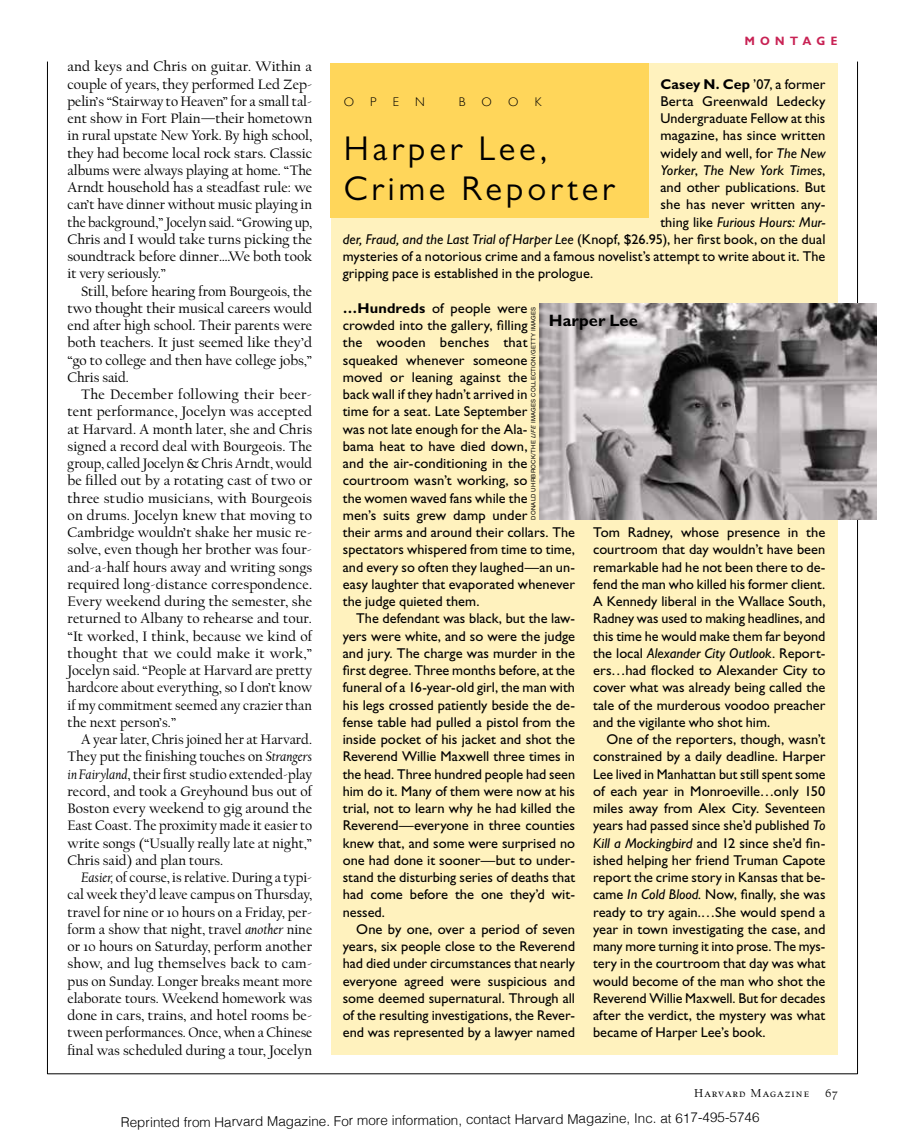
<style>
.page{position:relative;width:905px;height:1134px;background:#fff}
.page>*{position:absolute;margin:0;border:0;box-sizing:border-box;transform-origin:0 0}
.t1{font:34.5px/40.5px "Gill Sans MT Std";letter-spacing:.11em;color:#000}
.t2{font:700 16.5px "Gill Sans Std";letter-spacing:.005em;color:#000}
.t3{font:14.25px/17.2px "Gill Sans Std";letter-spacing:.005em;color:#000;text-align:justify}
.t4{font:14.25px/17.2px "Cal Harvard";color:#000;text-align:justify}
.t5{font:italic 14.25px "Gill Sans Std";letter-spacing:.005em;color:#000}
.t6{font:300 13.5px "Helvetica";color:#000}
.t7{font:300 12.6px "Gill Sans";color:#000}
.t8{font:12px "Cal Harvard";letter-spacing:.1em;color:#000}
.t9{font:700 12px "Gill Sans Display";letter-spacing:.42em;color:#c82254}
.t10{font:6px "Helvetica LT Std";letter-spacing:.045em;color:#000}
.s1{font-style:italic}
.s2{font-weight:700}
.s3{font-style:normal}
</style>
<div class="page">
<hr style="left:47px;top:62px;width:1px;height:1012px;background:#000">
<hr style="left:857px;top:62px;width:1px;height:1012px;background:#000">
<hr style="left:47px;top:1074px;width:810px;height:1px;background:#000">
<div style="left:331px;top:63px;width:506px;height:991px;background:#fff2be"></div>
<div style="left:330px;top:63px;width:318px;height:154px;background:#ffd65a"></div>
<img style="left:539px;top:304px;width:337px;height:216px">
<p class="t4" style="left:68px;top:59px;width:246px">and keys and Chris on guitar. Within a couple of years, they performed Led Zep&shy;pelin’s “Stairway to Heaven” for a small tal&shy;ent show in Fort Plain—their hometown in rural upstate New York. By high school, they had become local rock stars. Classic albums were always playing at home. “The Arndt household has a steadfast rule: we can’t have dinner without music playing in the background,” Jocelyn said. “Growing up, Chris and I would take turns picking the soundtrack before dinner….We both took it very seriously.”</p>
<p class="t4" style="left:68px;top:283px;width:246px;text-indent:14px">Still, before hearing from Bourgeois, the two thought their musical careers would end after high school. Their parents were both teachers. It just seemed like they’d “go to college and then have college jobs,” Chris said.</p>
<p class="t4" style="left:67px;top:387px;width:247px;text-indent:14px">The December following their beer&shy;tent performance, Jocelyn was accepted at Harvard. A month later, she and Chris signed a record deal with Bourgeois. The group, called Jocelyn &amp; Chris Arndt, would be filled out by a rotating cast of two or three studio musicians, with Bourgeois on drums. Jocelyn knew that moving to Cambridge wouldn’t shake her music re&shy;solve, even though her brother was four&shy;and-a-half hours away and writing songs required long-distance correspondence.<br>Every weekend during the semester, she returned to Albany to rehearse and tour. “It worked, I think, because we kind of thought that we could make it work,” Jocelyn said. “People at Harvard are pretty hardcore about everything, so I don’t know if my commitment seemed any crazier than the next person’s.”</p>
<p class="t4" style="left:68px;top:732px;width:247px;text-indent:14px">A year later, Chris joined her at Harvard.<br>They put the finishing touches on <span class="s1">Strangers in Fairyland</span>, their first studio extended-play record, and took a Greyhound bus out of Boston every weekend to gig around the East Coast. The proximity made it easier to write songs (“Usually really late at night,” Chris said) and plan tours.</p>
<p class="t4" style="left:68px;top:870px;width:246px;text-indent:14px"><span class="s1">Easier,</span> of course, is relative. During a typi&shy;cal week they’d leave campus on Thursday, travel for nine or 10 hours on a Friday, per&shy;form a show that night, travel <span class="s1">another</span> nine or 10 hours on Saturday, perform another show, and lug themselves back to cam&shy;pus on Sunday. Longer breaks meant more elaborate tours. Weekend homework was done in cars, trains, and hotel rooms be&shy;tween performances. Once, when a Chinese final was scheduled during a tour, Jocelyn</p>
<p class="t9" style="left:744px;top:34px;width:94px">MONTAGE</p>
<p class="t3" style="left:660px;top:75px;width:167px"><span class="s2">Casey N. Cep</span> ’07, a former</p>
<p class="t3" style="left:660px;top:92px;width:167px">Berta Greenwald Ledecky</p>
<p class="t3" style="left:660px;top:110px;width:166px">Undergraduate Fellow at this</p>
<p class="t3" style="left:660px;top:127px;width:166px">magazine, has since written</p>
<p class="t3" style="left:660px;top:144px;width:166px">widely and well, for <span class="s1">The New</span></p>
<p class="t5" style="left:660px;top:162px;width:167px">Yorker<span class="s3">,</span> The New York Times<span class="s3">,</span></p>
<p class="t3" style="left:660px;top:179px;width:167px">and other publications. But</p>
<p class="t3" style="left:660px;top:196px;width:166px">she has never written any-</p>
<p class="t5" style="left:660px;top:214px;width:167px"><span class="s3">thing like</span> Furious Hours: Mur-</p>
<p class="t3" style="left:343px;top:230px;width:484px"><span class="s1">der, Fraud, and the Last Trial of Harper Lee</span> (Knopf, $26.95), her first book, on the dual</p>
<p class="t3" style="left:343px;top:248px;width:484px">mysteries of a notorious crime and a famous novelist’s attempt to write about it. The</p>
<p class="t3" style="left:343px;top:265px;width:252px">gripping pace is established in the prologue.</p>
<p class="t3" style="left:343px;top:299px;width:234px;text-align:left"><span class="s2">…Hundreds</span> of people were crowded into the gallery, filling<br>the wooden benches that squeaked whenever someone<br>moved or leaning against the<br>back wall if they hadn’t arrived in<br>time for a seat. Late September<br>was not late enough for the Ala-<br>bama heat to have died down,<br>and the air-conditioning in the courtroom wasn’t working, so<br>the women waved fans while the<br>men’s suits grew damp under<br>their arms and around their collars. The spectators whispered from time to time, and every so often they laughed—an un&shy;easy laughter that evaporated whenever the judge quieted them.</p>
<p class="t3" style="left:343px;top:610px;width:234px;text-indent:13px">The defendant was black, but the law&shy;yers were white, and so were the judge and jury. The charge was murder in the first degree. Three months before, at the funeral of a 16-year-old girl, the man with his legs crossed patiently beside the de&shy;fense table had pulled a pistol from the inside pocket of his jacket and shot the Reverend Willie Maxwell three times in the head. Three hundred people had seen him do it. Many of them were now at his trial, not to learn why he had killed the Reverend—everyone in three counties knew that, and some were surprised no one had done it sooner—but to under&shy;stand the disturbing series of deaths that had come before the one they’d wit&shy;nessed.</p>
<p class="t3" style="left:343px;top:920px;width:234px;text-indent:14px">One by one, over a period of seven years, six people close to the Reverend had died under circumstances that nearly everyone agreed were suspicious and some deemed supernatural. Through all of the resulting investigations, the Rever&shy;end was represented by a lawyer named</p>
<p class="t7" style="left:344px;top:92px;width:12px">O</p>
<p class="t7" style="left:370px;top:92px;width:8px">P</p>
<p class="t7" style="left:393px;top:92px;width:8px">E</p>
<p class="t7" style="left:415px;top:92px;width:11px">N</p>
<p class="t7" style="left:458px;top:92px;width:8px">B</p>
<p class="t7" style="left:481px;top:92px;width:12px">O</p>
<p class="t7" style="left:508px;top:92px;width:12px">O</p>
<p class="t7" style="left:535px;top:92px;width:8px">K</p>
<h1 class="t1" style="left:344px;top:128px;width:272px">Harper Lee,<br>Crime Reporter</h1>
<p class="t10" style="left:530px;top:520px;width:215px;rotate:-90deg">DONALD UHRBROCK/THE <span class="s1">LIFE</span> IMAGES COLLECTION/GETTY IMAGES</p>
<p class="t2" style="left:548px;top:311px;width:91px">Harper Lee</p>
<p class="t3" style="left:593px;top:524px;width:234px">Tom Radney, whose presence in the courtroom that day wouldn’t have been remarkable had he not been there to de&shy;fend the man who killed his former client.<br>A Kennedy liberal in the Wallace South, Radney was used to making headlines, and this time he would make them far beyond the local <span class="s1">Alexander City Outlook</span>. Report&shy;ers…had flocked to Alexander City to cover what was already being called the tale of the murderous voodoo preacher and the vigilante who shot him.</p>
<p class="t3" style="left:593px;top:731px;width:234px;text-indent:14px">One of the reporters, though, wasn’t constrained by a daily deadline. Harper Lee lived in Manhattan but still spent some of each year in Monroeville…only 150 miles away from Alex City. Seventeen years had passed since she’d published <span class="s1">To Kill a Mockingbird</span> and 12 since she’d fin&shy;ished helping her friend Truman Capote report the crime story in Kansas that be&shy;came <span class="s1">In Cold Blood.</span> Now, finally, she was ready to try again.…She would spend a year in town investigating the case, and many more turning it into prose. The mys&shy;tery in the courtroom that day was what would become of the man who shot the Reverend Willie Maxwell. But for decades after the verdict, the mystery was what became of Harper Lee’s book.</p>
<p class="t8" style="left:694px;top:1087px;width:116px">Harvard Magazine</p>
<p class="t8" style="left:825px;top:1087px;width:13px">67</p>
<p class="t6" style="left:121px;top:1108px;width:640px">Reprinted from Harvard Magazine. For more information, contact Harvard Magazine, Inc. at 617-495-5746</p>
</div>
